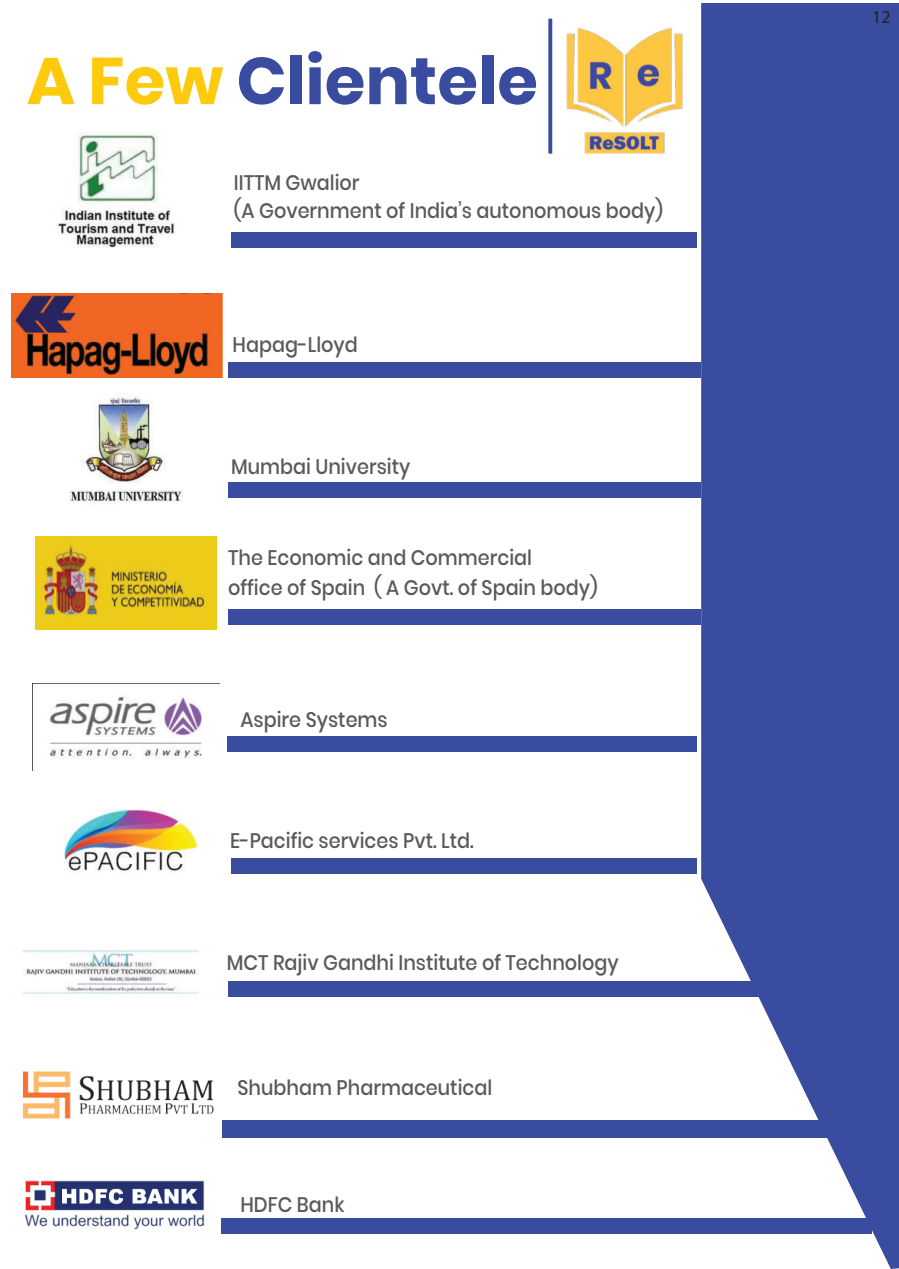
<style>
.page{position:relative;width:899px;height:1269px;background:#fff}
.page>*{position:absolute;margin:0;border:0;box-sizing:border-box;transform-origin:0 0}
.t1{font:700 66px "Poppins";color:#3a4c9f}
.t2{font:500 21px/30px "Poppins";color:#5a5a5c;scale:.92 1}
.t3{font:18px "Myriad Pro";color:#231f20}
.s1{color:#fdca0d}
</style>
<div class="page">
<img style="left:548px;top:18px;width:135px;height:136px">
<svg style="left:548px;top:19px;width:4px;height:135px"></svg>
<svg style="left:701px;top:3px;width:198px;height:1266px;background:#5363ab"></svg>
<img style="left:57px;top:132px;width:119px;height:115px">
<img style="left:35px;top:536px;width:181px;height:94px">
<img style="left:12px;top:294px;width:211px;height:84px">
<img style="left:33px;top:683px;width:186px;height:76px">
<img style="left:64px;top:809px;width:134px;height:62px">
<img style="left:25px;top:1180px;width:180px;height:50px">
<div style="left:232px;top:232px;width:465px;height:15px;background:#3a4c9f"></div>
<div style="left:229px;top:362px;width:472px;height:16px;background:#3a4c9f"></div>
<div style="left:228px;top:736px;width:469px;height:16px;background:#3a4c9f"></div>
<div style="left:228px;top:482px;width:473px;height:15px;background:#3a4c9f"></div>
<div style="left:228px;top:609px;width:473px;height:16px;background:#3a4c9f"></div>
<div style="left:228px;top:981px;width:537px;height:15px;background:#3a4c9f"></div>
<div style="left:222px;top:1219px;width:650px;height:15px;background:#3a4c9f"></div>
<div style="left:222px;top:1120px;width:634px;height:17px;background:#3a4c9f"></div>
<div style="left:232px;top:858px;width:465px;height:15px;background:#3a4c9f"></div>
<img style="left:24px;top:951px;width:174px;height:42px">
<img style="left:69px;top:394px;width:113px;height:108px">
<img style="left:22px;top:1071px;width:192px;height:48px">
<h1 class="t1" style="left:27px;top:49px;width:513px"><span class="s1">A Few</span> Clientele</h1>
<p class="t2" style="left:234px;top:168px;width:468px;line-height:28.5px">IITTM Gwalior<br>(A Government of India’s autonomous body)</p>
<p class="t2" style="left:233px;top:330px;width:138px">Hapag-Lloyd</p>
<p class="t2" style="left:231px;top:451px;width:196px">Mumbai University</p>
<p class="t2" style="left:228px;top:542px;width:403px">The Economic and Commercial<br>office of Spain ( A Govt. of Spain body)</p>
<p class="t2" style="left:240px;top:704px;width:162px">Aspire Systems</p>
<p class="t2" style="left:230px;top:825px;width:267px">E-Pacific services Pvt. Ltd.</p>
<p class="t2" style="left:227px;top:948px;width:427px">MCT Rajiv Gandhi Institute of Technology</p>
<p class="t2" style="left:237px;top:1073px;width:278px">Shubham Pharmaceutical</p>
<p class="t2" style="left:240px;top:1190px;width:115px">HDFC Bank</p>
<p class="t3" style="left:872px;top:7px;width:20px">12</p>
</div>
